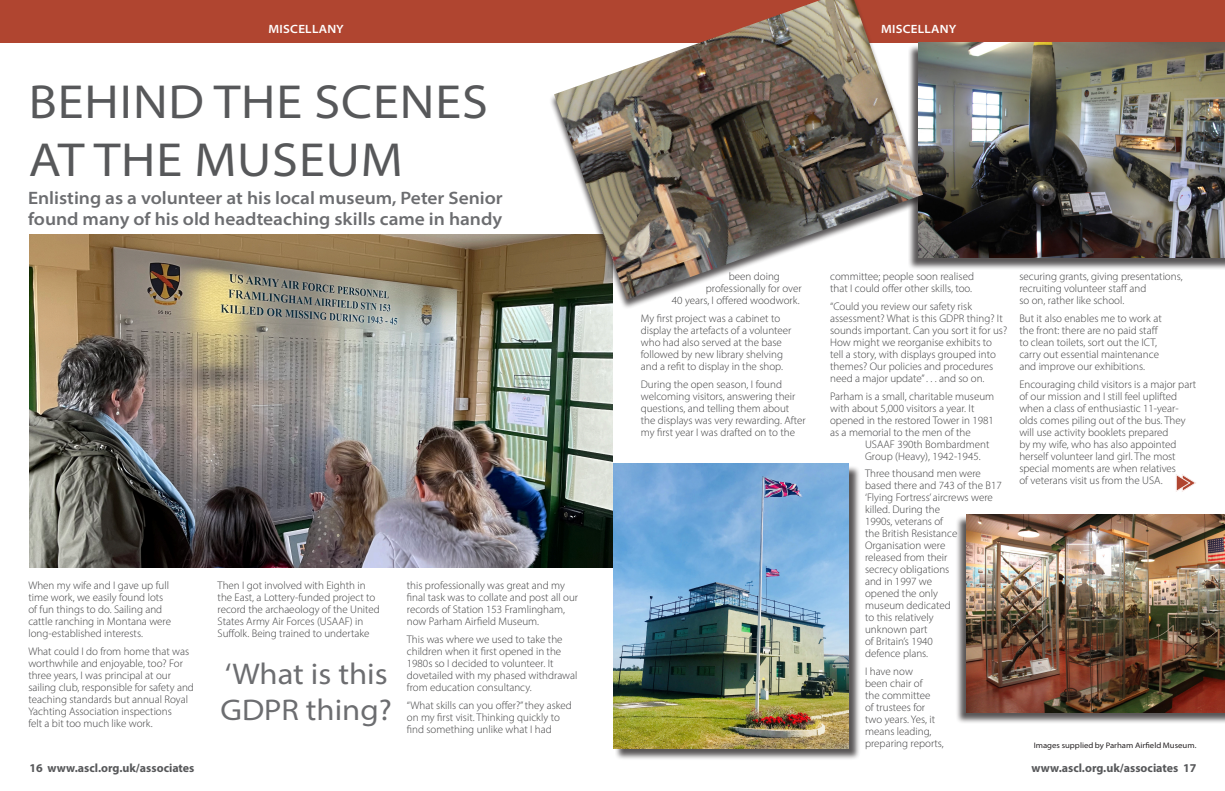
<style>
.page{position:relative;width:1225px;height:791px;background:#fff}
.page>*{position:absolute;margin:0;border:0;box-sizing:border-box;transform-origin:0 0}
.head{font:semi-expanded 48px/57.6px "Myriad Pro";letter-spacing:.02em;color:#57585a}
.pull_quote{font:semi-expanded 30px/36px "Myriad Pro";color:#6c6d70}
.standfirst{font:600 semi-expanded 18px/21.6px "Myriad Pro";color:#6c6d70}
.t1{font:700 12px "Myriad Pro";color:#57585a}
.ribbon_title{font:600 semi-expanded 12px "Myriad Pro";letter-spacing:.02em;color:#fff}
.internal_body_text{font:300 11px/12px "Myriad Pro";color:#3e3e3f}
.text_cover{font:semi-expanded 8px "Myriad Pro";color:#231f20}
</style>
<div class="page">
<div style="left:614px;top:465px;width:246px;height:296px;background:#231f20;opacity:.75"></div>
<img style="left:613px;top:463px;width:235px;height:285px">
<div style="left:613px;top:0;width:612px;height:43px;background:#b04530"></div>
<div style="left:0;top:0;width:612px;height:43px;background:#b04530"></div>
<img style="left:30px;top:234px;width:582px;height:333px">
<div style="left:955px;top:515px;width:270px;height:209px;background:#231f20;opacity:.75"></div>
<img style="left:966px;top:514px;width:259px;height:198px">
<div style="left:907px;top:44px;width:318px;height:226px;background:#231f20;opacity:.75"></div>
<img style="left:927px;top:43px;width:298px;height:215px">
<div style="left:548px;top:0;width:379px;height:310px;background:#231f20;opacity:.75"></div>
<img style="left:554px;top:0;width:369px;height:300px">
<svg style="left:1176px;top:474px;width:20px;height:18px"></svg>
<p class="ribbon_title" style="left:269px;top:21px;width:77px">MISCELLANY</p>
<p class="ribbon_title" style="left:881px;top:21px;width:77px">MISCELLANY</p>
<p class="head" style="left:29px;top:72px;width:461px">BEHIND THE SCENES<br>AT THE MUSEUM</p>
<p class="standfirst" style="left:28px;top:186px;width:476px">Enlisting as a volunteer at his local museum, Peter Senior found many of his old headteaching skills came in handy</p>
<p class="internal_body_text" style="left:28px;top:580px;width:144px">When my wife and I gave up full time work, we easily found lots of fun things to do. Sailing and cattle ranching in Montana were long-established interests.</p>
<p class="internal_body_text" style="left:28px;top:645px;width:167px">What could I do from home that was worthwhile and enjoyable, too? For three years, I was principal at our sailing club, responsible for safety and teaching standards but annual Royal Yachting Association inspections<br>felt a bit too much like work.</p>
<p class="internal_body_text" style="left:218px;top:580px;width:164px">Then I got involved with Eighth in the East, a Lottery-funded project to record the archaeology of the United States Army Air Forces (USAAF) in Suffolk. Being trained to undertake</p>
<p class="internal_body_text" style="left:407px;top:580px;width:173px">this professionally was great and my final task was to collate and post all our records of Station 153 Framlingham, now Parham Airfield Museum.</p>
<p class="internal_body_text" style="left:407px;top:633px;width:172px">This was where we used to take the children when it first opened in the 1980s so I decided to volunteer. It dovetailed with my phased withdrawal from education consultancy.</p>
<p class="internal_body_text" style="left:407px;top:699px;width:166px">“What skills can you offer?” they asked on my first visit. Thinking quickly to find something unlike what I had</p>
<p class="pull_quote" style="left:220px;top:656px;width:173px">‘What is this<br>GDPR thing?</p>
<p class="internal_body_text" style="left:729px;top:271px;width:53px">been doing</p>
<p class="internal_body_text" style="left:706px;top:283px;width:97px">professionally for over</p>
<p class="internal_body_text" style="left:672px;top:295px;width:129px">40 years, I offered woodwork.</p>
<p class="internal_body_text" style="left:641px;top:312px;width:152px">My first project was a cabinet to display the artefacts of a volunteer who had also served at the base followed by new library shelving and a refit to display in the shop.</p>
<p class="internal_body_text" style="left:641px;top:378px;width:166px">During the open season, I found welcoming visitors, answering their questions, and telling them about the displays was very rewarding. After my first year I was drafted on to the</p>
<p class="internal_body_text" style="left:830px;top:271px;width:145px">committee; people soon realised that I could offer other skills, too.</p>
<p class="internal_body_text" style="left:830px;top:300px;width:179px">“Could you review our safety risk assessment? What is this GDPR thing? It sounds important. Can you sort it for us?<br>How might we reorganise exhibits to tell a story, with displays grouped into themes? Our policies and procedures need a major update” . . . and so on.</p>
<p class="internal_body_text" style="left:830px;top:390px;width:166px">Parham is a small, charitable museum</p>
<p class="internal_body_text" style="left:830px;top:402px;width:146px">with about 5,000 visitors a year. It</p>
<p class="internal_body_text" style="left:830px;top:414px;width:165px">opened in the restored Tower in 1981</p>
<p class="internal_body_text" style="left:830px;top:426px;width:142px">as a memorial to the men of the</p>
<p class="internal_body_text" style="left:865px;top:438px;width:126px">USAAF 390th Bombardment</p>
<p class="internal_body_text" style="left:865px;top:450px;width:117px">Group (Heavy), 1942-1945.</p>
<p class="internal_body_text" style="left:865px;top:468px;width:138px">Three thousand men were based there and 743 of the B17 ‘Flying Fortress’ aircrews were killed. During the<br>1990s, veterans of<br>the British Resistance<br>Organisation were<br>released from their<br>secrecy obligations<br>and in 1997 we<br>opened the only<br>museum dedicated<br>to this relatively<br>unknown part<br>of Britain’s 1940<br>defence plans.</p>
<p class="internal_body_text" style="left:865px;top:665px;width:80px">I have now<br>been chair of<br>the committee<br>of trustees for two years. Yes, it means leading, preparing reports,</p>
<p class="internal_body_text" style="left:1019px;top:271px;width:165px">securing grants, giving presentations, recruiting volunteer staff and<br>so on, rather like school.</p>
<p class="internal_body_text" style="left:1019px;top:312px;width:144px">But it also enables me to work at the front: there are no paid staff to clean toilets, sort out the ICT, carry out essential maintenance and improve our exhibitions.</p>
<p class="internal_body_text" style="left:1019px;top:378px;width:178px">Encouraging child visitors is a major part of our mission and I still feel uplifted when a class of enthusiastic 11-year&shy;olds comes piling out of the bus. They will use activity booklets prepared<br>by my wife, who has also appointed herself volunteer land girl. The most special moments are when relatives<br>of veterans visit us from the USA.</p>
<p class="text_cover" style="left:1033px;top:740px;width:164px">Images supplied by Parham Airfield Museum.</p>
<p class="t1" style="left:29px;top:760px;width:167px">16 www.ascl.org.uk/associates</p>
<p class="t1" style="left:1031px;top:760px;width:167px">www.ascl.org.uk/associates 17</p>
</div>
